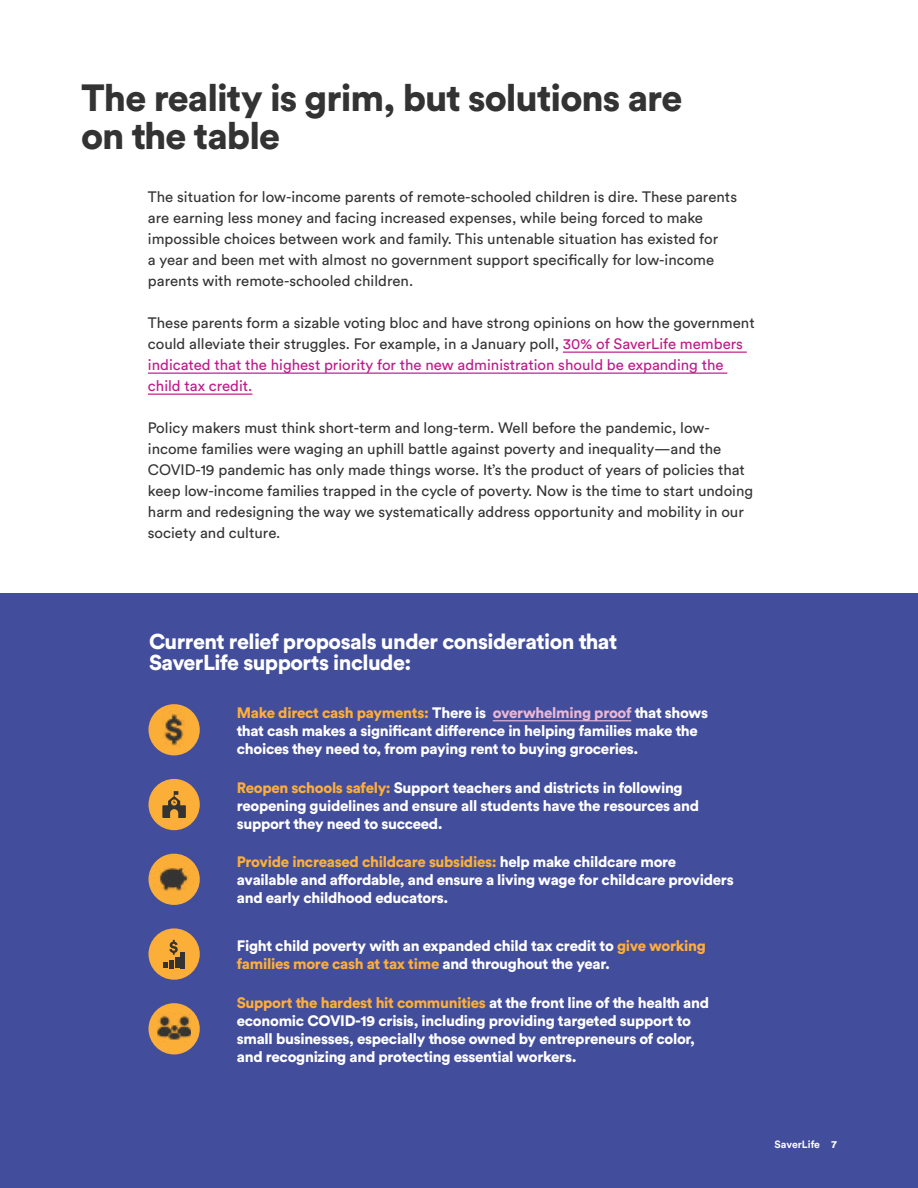
<style>
.page{position:relative;width:918px;height:1188px;background:#fff}
.page>*{position:absolute;margin:0;border:0;box-sizing:border-box;transform-origin:0 0}
.t1{font:900 37.5px/37.5px "Circular Std";letter-spacing:-.025em;color:#333}
.t2{font:900 21.3px/21.3px "Circular Std";letter-spacing:-.025em;color:#fff}
.t3{font:15px/21px "Circular Std";color:#333433}
.t4{font:900 15px/18px "Circular Std";letter-spacing:-.02em;color:#fff}
.t5{font:700 10.5px "Circular Std";color:#fff}
.s1{color:#bf1a89}
.s2{color:#feae39}
.s3{color:#e9b7d5}
.s4{font-weight:900}
</style>
<div class="page">
<div style="left:0;top:593px;width:918px;height:595px;background:#424d9c"></div>
<div style="left:149px;top:928px;width:51px;height:52px;background:#fbae38;border-radius:50%"></div>
<svg style="left:163px;top:940px;width:15px;height:28px"></svg>
<hr style="left:175px;top:957px;width:4px;height:11px;background:#333">
<hr style="left:181px;top:952px;width:4px;height:16px;background:#333">
<div style="left:149px;top:779px;width:51px;height:51px;background:#fbae38;border-radius:50%"></div>
<svg style="left:162px;top:791px;width:24px;height:27px"></svg>
<div style="left:149px;top:1003px;width:51px;height:51px;background:#fbae38;border-radius:50%"></div>
<img style="left:158px;top:1015px;width:33px;height:25px">
<svg style="left:149px;top:854px;width:51px;height:51px"></svg>
<img style="left:150px;top:855px;width:47px;height:47px">
<hr style="left:493px;top:720px;width:138px;height:1px;background:#e9b7d5">
<div style="left:149px;top:704px;width:51px;height:51px;background:#fbae38;border-radius:50%"></div>
<img style="left:150px;top:705px;width:34px;height:41px">
<hr style="left:563px;top:352px;width:184px;height:1px;background:#bf1a89">
<hr style="left:148px;top:373px;width:579px;height:1px;background:#bf1a89">
<hr style="left:148px;top:394px;width:104px;height:1px;background:#bf1a89">
<h1 class="t1" style="left:81px;top:79px;width:603px">The reality is grim, but solutions are on the table</h1>
<p class="t3" style="left:148px;top:186px;width:591px">The situation for low-income parents of remote-schooled children is dire. These parents are earning less money and facing increased expenses, while being forced to make impossible choices between work and family. This untenable situation has existed for<br>a year and been met with almost no government support specifically for low-income parents with remote-schooled children.</p>
<p class="t3" style="left:148px;top:312px;width:608px">These parents form a sizable voting bloc and have strong opinions on how the government could alleviate their struggles. For example, in a January poll, <span class="s1">30% of SaverLife members indicated that the highest priority for the new administration should be expanding the child tax credit.</span></p>
<p class="t3" style="left:148px;top:417px;width:607px">Policy makers must think short-term and long-term. Well before the pandemic, low&shy;income families were waging an uphill battle against poverty and inequality—and the COVID-19 pandemic has only made things worse. It’s the product of years of policies that keep low-income families trapped in the cycle of poverty. Now is the time to start undoing harm and redesigning the way we systematically address opportunity and mobility in our society and culture.</p>
<h2 class="t2" style="left:149px;top:630px;width:470px">Current relief proposals under consideration that<br>SaverLife supports include:</h2>
<p class="t4" style="left:237px;top:703px;width:473px"><span class="s2">Make direct cash payments:</span> There is <span class="s3">overwhelming proof</span> that shows that cash makes a significant difference in helping families make the choices they need to, from paying rent to buying groceries.</p>
<p class="t4" style="left:237px;top:778px;width:464px"><span class="s2">Reopen schools safely:</span> Support teachers and districts in following reopening guidelines and ensure all students have the resources and support they need to succeed.</p>
<p class="t4" style="left:237px;top:853px;width:498px"><span class="s2">Provide increased childcare subsidies:</span> help make childcare more available and affordable, and ensure a living wage for childcare providers and early childhood educators.</p>
<p class="t4" style="left:237px;top:937px;width:471px">Fight child poverty with an expanded child tax credit to <span class="s2">give working families more cash at tax time</span> and throughout the year.</p>
<p class="t4" style="left:237px;top:993px;width:474px"><span class="s2">Support the hardest hit communities</span> at the front line of the health and economic COVID-19 crisis, including providing targeted support to small businesses, especially those owned by entrepreneurs of color, and recognizing and protecting essential workers.</p>
<p class="t5" style="left:775px;top:1138px;width:64px">SaverLife <span class="s4">7</span></p>
</div>
